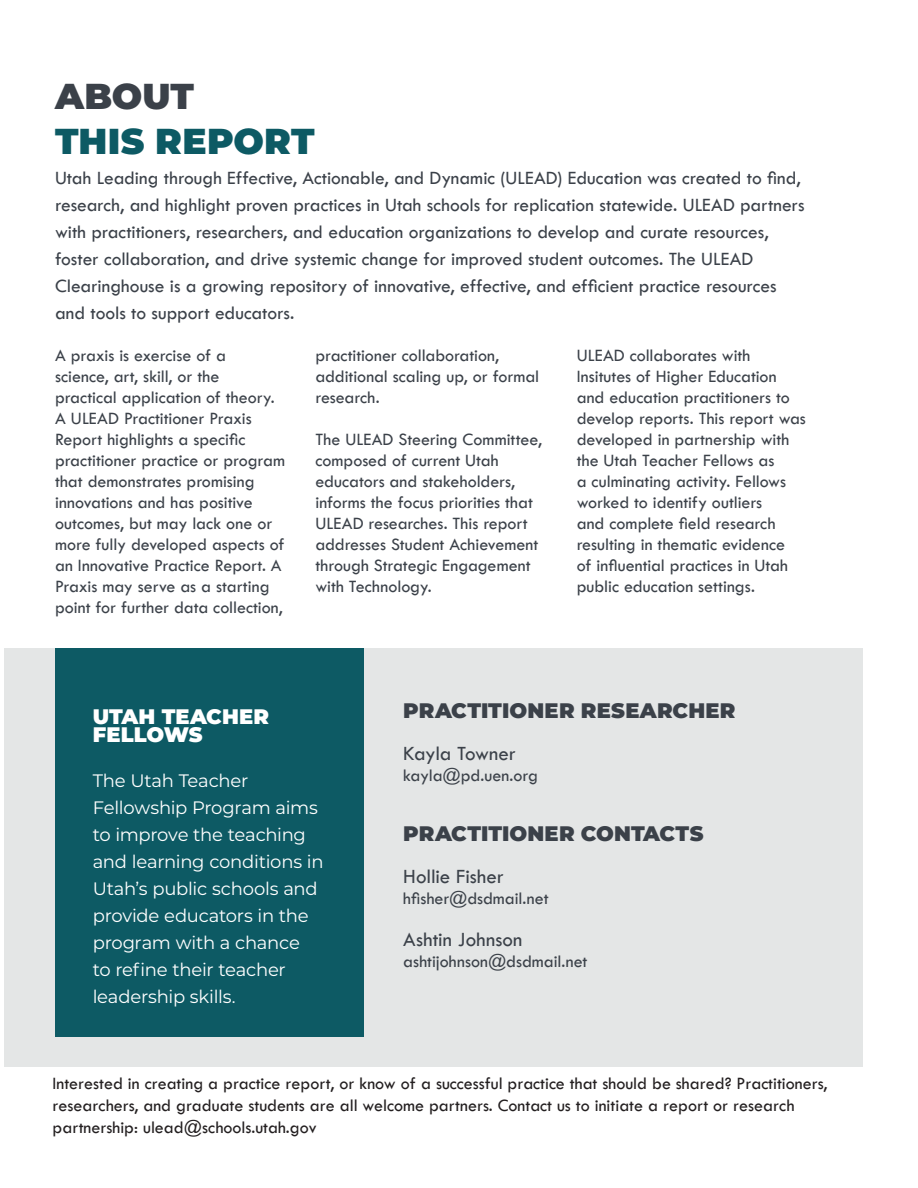
<style>
.page{position:relative;width:918px;height:1188px;background:#fff}
.page>*{position:absolute;margin:0;border:0;box-sizing:border-box;transform-origin:0 0}
.t1{font:900 36px/45px "Montserrat";letter-spacing:.005em;color:#0d5a64}
.t2{font:900 21px "Montserrat";letter-spacing:.005em;color:#3b4149}
.t3{font:21px "Tw Cen";color:#3b4149}
.t4{font:900 21px/18px "Montserrat";color:#fff}
.t5{font:19.5px/27px "Tw Cen";letter-spacing:-.005em;color:#3b4149}
.t6{font:18px/21px "Tw Cen";letter-spacing:-.005em;color:#3b4149}
.t7{font:18px/21.6px "Tw Cen";color:#231f20}
.t8{font:18px/27px "Montserrat";letter-spacing:-.015em;color:#fff}
.s1{color:#3b4149}
</style>
<div class="page">
<div style="left:4px;top:648px;width:859px;height:418px;background:#e4e6e6"></div>
<div style="left:55px;top:648px;width:309px;height:389px;background:#0d5a64"></div>
<h2 class="t1" style="left:55px;top:72px;width:261px"><span class="s1">ABOUT<br></span>THIS REPORT</h2>
<p class="t5" style="left:55px;top:164px;width:751px">Utah Leading through Effective, Actionable, and Dynamic (ULEAD) Education was created to find, research, and highlight proven practices in Utah schools for replication statewide. ULEAD partners with practitioners, researchers, and education organizations to develop and curate resources, foster collaboration, and drive systemic change for improved student outcomes. The ULEAD Clearinghouse is a growing repository of innovative, effective, and efficient practice resources and tools to support educators.</p>
<p class="t6" style="left:55px;top:345px;width:231px">A praxis is exercise of a<br>science, art, skill, or the practical application of theory.<br>A ULEAD Practitioner Praxis<br>Report highlights a specific practitioner practice or program that demonstrates promising innovations and has positive outcomes, but may lack one or more fully developed aspects of an Innovative Practice Report. A<br>Praxis may serve as a starting point for further data collection,</p>
<p class="t6" style="left:315px;top:345px;width:225px">practitioner collaboration, additional scaling up, or formal research.</p>
<p class="t6" style="left:577px;top:345px;width:231px">ULEAD collaborates with<br>Insitutes of Higher Education and education practitioners to develop reports. This report was developed in partnership with the Utah Teacher Fellows as<br>a culminating activity. Fellows worked to identify outliers<br>and complete field research resulting in thematic evidence<br>of influential practices in Utah public education settings.</p>
<p class="t6" style="left:315px;top:429px;width:228px">The ULEAD Steering Committee, composed of current Utah educators and stakeholders, informs the focus priorities that<br>ULEAD researches. This report addresses Student Achievement through Strategic Engagement with Technology.</p>
<h3 class="t4" style="left:93px;top:706px;width:178px">UTAH TEACHER<br>FELLOWS</h3>
<p class="t8" style="left:93px;top:766px;width:232px">The Utah Teacher<br>Fellowship Program aims to improve the teaching and learning conditions in<br>Utah’s public schools and provide educators in the program with a chance<br>to refine their teacher leadership skills.</p>
<h3 class="t2" style="left:403px;top:694px;width:334px">PRACTITIONER RESEARCHER</h3>
<p class="t3" style="left:403px;top:740px;width:114px">Kayla Towner</p>
<p class="t6" style="left:403px;top:764px;width:136px">kayla@pd.uen.org</p>
<h3 class="t2" style="left:403px;top:817px;width:302px">PRACTITIONER CONTACTS</h3>
<p class="t3" style="left:403px;top:863px;width:102px">Hollie Fisher</p>
<p class="t6" style="left:403px;top:887px;width:147px">hfisher@dsdmail.net</p>
<p class="t3" style="left:403px;top:926px;width:120px">Ashtin Johnson</p>
<p class="t6" style="left:403px;top:950px;width:186px">ashtijohnson@dsdmail.net</p>
<p class="t7" style="left:53px;top:1073px;width:776px">Interested in creating a practice report, or know of a successful practice that should be shared? Practitioners, researchers, and graduate students are all welcome partners. Contact us to initiate a report or research partnership: ulead@schools.utah.gov</p>
</div>
